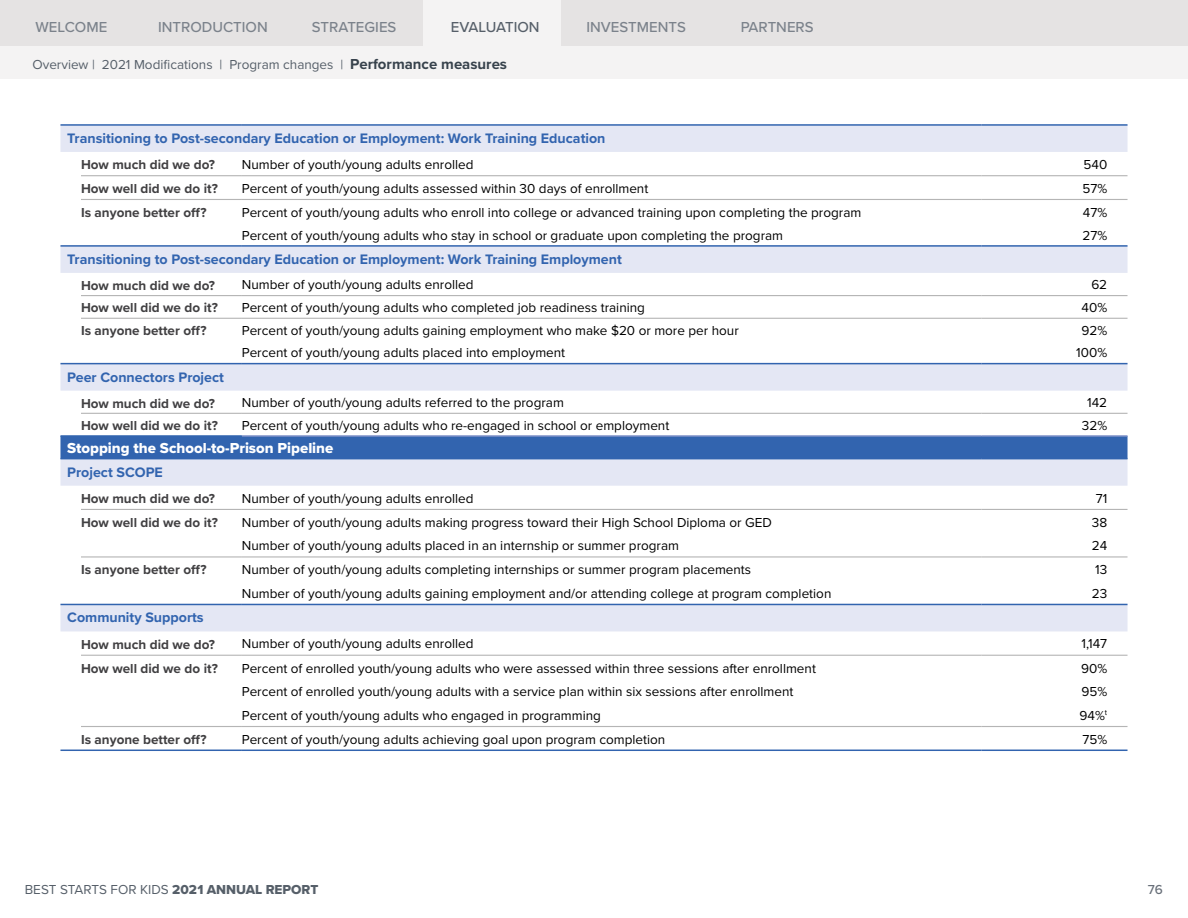
<style>
.page{position:relative;width:1188px;height:918px;background:#fff}
.page>*{position:absolute;margin:0;border:0;box-sizing:border-box;transform-origin:0 0}
.t1{font:500 15px "Proxima Nova";color:#7b828b}
.t2{font:15px "Proxima Nova Extrabld";color:#fff}
.t3{font:500 15px "Proxima Nova";color:#565f69}
.t4{font:700 14.25px "Proxima Nova";color:#3264af}
.t5{font:13.5px "Proxima Nova";color:#000}
.t6{font:700 13.5px "Proxima Nova";color:#414042}
.t7{font:13.5px "Proxima Nova";color:#565f69}
.t8{font:500 13.5px "Proxima Nova";color:#686f79}
.s1{font-weight:700;font-size:15px;color:#37424c}
.s2{font-family:"Proxima Nova Extrabld"}
</style>
<div class="page">
<svg style="left:60px;top:126px;width:1068px;height:505px"></svg>
<hr style="left:81px;top:199px;width:161px;height:1px;background:#b5b5b5">
<hr style="left:242px;top:199px;width:740px;height:1px;background:#b5b5b5">
<hr style="left:982px;top:199px;width:146px;height:1px;background:#b5b5b5">
<hr style="left:81px;top:318px;width:161px;height:1px;background:#b5b5b5">
<hr style="left:242px;top:318px;width:740px;height:1px;background:#b5b5b5">
<hr style="left:982px;top:318px;width:146px;height:1px;background:#b5b5b5">
<hr style="left:81px;top:556px;width:161px;height:2px;background:#b5b5b5">
<hr style="left:242px;top:556px;width:740px;height:2px;background:#b5b5b5">
<hr style="left:982px;top:556px;width:146px;height:2px;background:#b5b5b5">
<hr style="left:81px;top:726px;width:161px;height:1px;background:#b5b5b5">
<hr style="left:242px;top:726px;width:740px;height:1px;background:#b5b5b5">
<hr style="left:982px;top:726px;width:146px;height:1px;background:#b5b5b5">
<hr style="left:81px;top:175px;width:161px;height:1px;background:#b5b5b5">
<hr style="left:242px;top:175px;width:740px;height:1px;background:#b5b5b5">
<hr style="left:982px;top:175px;width:146px;height:1px;background:#b5b5b5">
<hr style="left:81px;top:295px;width:161px;height:1px;background:#b5b5b5">
<hr style="left:242px;top:295px;width:740px;height:1px;background:#b5b5b5">
<hr style="left:982px;top:295px;width:146px;height:1px;background:#b5b5b5">
<hr style="left:81px;top:413px;width:161px;height:1px;background:#b5b5b5">
<hr style="left:242px;top:413px;width:740px;height:1px;background:#b5b5b5">
<hr style="left:982px;top:413px;width:146px;height:1px;background:#b5b5b5">
<hr style="left:81px;top:509px;width:161px;height:1px;background:#b5b5b5">
<hr style="left:242px;top:509px;width:740px;height:1px;background:#b5b5b5">
<hr style="left:982px;top:509px;width:146px;height:1px;background:#b5b5b5">
<hr style="left:81px;top:655px;width:161px;height:1px;background:#b5b5b5">
<hr style="left:242px;top:655px;width:740px;height:1px;background:#b5b5b5">
<hr style="left:982px;top:655px;width:146px;height:1px;background:#b5b5b5">
<hr style="left:60px;top:124px;width:21px;height:2px;background:#3264af">
<hr style="left:81px;top:124px;width:161px;height:2px;background:#3264af">
<hr style="left:242px;top:124px;width:740px;height:2px;background:#3264af">
<hr style="left:982px;top:124px;width:146px;height:2px;background:#3264af">
<hr style="left:60px;top:245px;width:21px;height:2px;background:#3264af">
<hr style="left:81px;top:245px;width:161px;height:2px;background:#3264af">
<hr style="left:242px;top:245px;width:740px;height:2px;background:#3264af">
<hr style="left:982px;top:245px;width:146px;height:2px;background:#3264af">
<svg style="left:60px;top:363px;width:21px;height:1px"></svg>
<hr style="left:81px;top:363px;width:161px;height:1px;background:#3264af">
<hr style="left:242px;top:363px;width:740px;height:1px;background:#3264af">
<hr style="left:982px;top:363px;width:146px;height:1px;background:#3264af">
<div style="left:60px;top:437px;width:1068px;height:22px;background:#3264af"></div>
<hr style="left:81px;top:458px;width:161px;height:1px;background:#3264af">
<hr style="left:242px;top:458px;width:740px;height:1px;background:#3264af">
<hr style="left:982px;top:458px;width:146px;height:1px;background:#3264af">
<svg style="left:60px;top:604px;width:21px;height:1px"></svg>
<hr style="left:81px;top:604px;width:161px;height:1px;background:#3264af">
<hr style="left:242px;top:604px;width:740px;height:1px;background:#3264af">
<hr style="left:982px;top:604px;width:146px;height:1px;background:#3264af">
<svg style="left:60px;top:750px;width:21px;height:1px"></svg>
<hr style="left:81px;top:750px;width:161px;height:1px;background:#3264af">
<hr style="left:242px;top:750px;width:740px;height:1px;background:#3264af">
<hr style="left:982px;top:750px;width:146px;height:1px;background:#3264af">
<hr style="left:60px;top:435px;width:21px;height:2px;background:#3264af">
<hr style="left:81px;top:435px;width:161px;height:2px;background:#3264af">
<hr style="left:242px;top:435px;width:740px;height:2px;background:#8092c9">
<hr style="left:982px;top:435px;width:146px;height:2px;background:#8092c9">
<div style="left:0;top:0;width:1188px;height:79px;background:#f4f3f3"></div>
<div style="left:0;top:0;width:1188px;height:46px;background:#e5e3e3"></div>
<div style="left:423px;top:0;width:138px;height:46px;background:#f4f3f3"></div>
<p class="t1" style="left:36px;top:16px;width:73px">WELCOME</p>
<p class="t1" style="left:158px;top:16px;width:111px">INTRODUCTION</p>
<p class="t1" style="left:312px;top:16px;width:86px">STRATEGIES</p>
<p class="t3" style="left:451px;top:16px;width:90px">EVALUATION</p>
<p class="t1" style="left:587px;top:16px;width:101px">INVESTMENTS</p>
<p class="t1" style="left:741px;top:16px;width:74px">PARTNERS</p>
<p class="t7" style="left:32px;top:54px;width:476px">Overview | 2021 Modifications | Program changes | <span class="s1">Performance measures</span></p>
<p class="t4" style="left:67px;top:128px;width:540px">Transitioning to Post-secondary Education or Employment: Work Training Education</p>
<p class="t6" style="left:81px;top:154px;width:135px">How much did we do?</p>
<p class="t5" style="left:242px;top:154px;width:233px">Number of youth/young adults enrolled</p>
<p class="t5" style="left:1084px;top:154px;width:25px">540</p>
<p class="t6" style="left:81px;top:178px;width:138px">How well did we do it?</p>
<p class="t5" style="left:242px;top:178px;width:408px">Percent of youth/young adults assessed within 30 days of enrollment</p>
<p class="t5" style="left:1082px;top:178px;width:26px">57%</p>
<p class="t6" style="left:81px;top:202px;width:127px">Is anyone better off?</p>
<p class="t5" style="left:242px;top:202px;width:621px">Percent of youth/young adults who enroll into college or advanced training upon completing the program</p>
<p class="t5" style="left:1083px;top:202px;width:26px">47%</p>
<p class="t5" style="left:242px;top:225px;width:543px">Percent of youth/young adults who stay in school or graduate upon completing the program</p>
<p class="t5" style="left:1083px;top:225px;width:26px">27%</p>
<p class="t4" style="left:67px;top:249px;width:556px">Transitioning to Post-secondary Education or Employment: Work Training Employment</p>
<p class="t6" style="left:81px;top:276px;width:135px">How much did we do?</p>
<p class="t5" style="left:242px;top:275px;width:233px">Number of youth/young adults enrolled</p>
<p class="t5" style="left:1091px;top:275px;width:17px">62</p>
<p class="t6" style="left:81px;top:298px;width:138px">How well did we do it?</p>
<p class="t5" style="left:242px;top:298px;width:405px">Percent of youth/young adults who completed job readiness training</p>
<p class="t5" style="left:1082px;top:298px;width:27px">40%</p>
<p class="t6" style="left:81px;top:321px;width:127px">Is anyone better off?</p>
<p class="t5" style="left:242px;top:321px;width:498px">Percent of youth/young adults gaining employment who make $20 or more per hour</p>
<p class="t5" style="left:1081px;top:321px;width:27px">92%</p>
<p class="t5" style="left:242px;top:343px;width:325px">Percent of youth/young adults placed into employment</p>
<p class="t5" style="left:1076px;top:343px;width:32px">100%</p>
<p class="t4" style="left:67px;top:366px;width:158px">Peer Connectors Project</p>
<p class="t6" style="left:81px;top:393px;width:135px">How much did we do?</p>
<p class="t5" style="left:242px;top:392px;width:324px">Number of youth/young adults referred to the program</p>
<p class="t5" style="left:1087px;top:392px;width:22px">142</p>
<p class="t6" style="left:81px;top:415px;width:138px">How well did we do it?</p>
<p class="t5" style="left:242px;top:415px;width:429px">Percent of youth/young adults who re-engaged in school or employment</p>
<p class="t5" style="left:1082px;top:415px;width:27px">32%</p>
<p class="t2" style="left:67px;top:437px;width:268px">Stopping the School-to-Prison Pipeline</p>
<p class="t4" style="left:67px;top:461px;width:97px">Project SCOPE</p>
<p class="t6" style="left:81px;top:489px;width:135px">How much did we do?</p>
<p class="t5" style="left:242px;top:488px;width:233px">Number of youth/young adults enrolled</p>
<p class="t5" style="left:1096px;top:488px;width:13px">71</p>
<p class="t6" style="left:81px;top:512px;width:138px">How well did we do it?</p>
<p class="t5" style="left:242px;top:512px;width:532px">Number of youth/young adults making progress toward their High School Diploma or GED</p>
<p class="t5" style="left:1092px;top:512px;width:17px">38</p>
<p class="t5" style="left:242px;top:536px;width:439px">Number of youth/young adults placed in an internship or summer program</p>
<p class="t5" style="left:1092px;top:536px;width:17px">24</p>
<p class="t6" style="left:81px;top:560px;width:127px">Is anyone better off?</p>
<p class="t5" style="left:242px;top:560px;width:511px">Number of youth/young adults completing internships or summer program placements</p>
<p class="t5" style="left:1095px;top:560px;width:14px">13</p>
<p class="t5" style="left:242px;top:583px;width:591px">Number of youth/young adults gaining employment and/or attending college at program completion</p>
<p class="t5" style="left:1092px;top:583px;width:17px">23</p>
<p class="t4" style="left:67px;top:607px;width:138px">Community Supports</p>
<p class="t6" style="left:81px;top:634px;width:135px">How much did we do?</p>
<p class="t5" style="left:242px;top:634px;width:233px">Number of youth/young adults enrolled</p>
<p class="t5" style="left:1082px;top:634px;width:27px">1,147</p>
<p class="t6" style="left:81px;top:658px;width:138px">How well did we do it?</p>
<p class="t5" style="left:242px;top:658px;width:576px">Percent of enrolled youth/young adults who were assessed within three sessions after enrollment</p>
<p class="t5" style="left:1081px;top:658px;width:28px">90%</p>
<p class="t5" style="left:242px;top:682px;width:553px">Percent of enrolled youth/young adults with a service plan within six sessions after enrollment</p>
<p class="t5" style="left:1081px;top:682px;width:27px">95%</p>
<p class="t5" style="left:242px;top:705px;width:361px">Percent of youth/young adults who engaged in programming</p>
<p class="t5" style="left:1080px;top:705px;width:29px">94%<sup>t</sup></p>
<p class="t6" style="left:81px;top:729px;width:127px">Is anyone better off?</p>
<p class="t5" style="left:242px;top:729px;width:425px">Percent of youth/young adults achieving goal upon program completion</p>
<p class="t5" style="left:1082px;top:729px;width:26px">75%</p>
<p class="t7" style="left:25px;top:880px;width:295px">BEST STARTS FOR KIDS <span class="s2">2021 ANNUAL REPORT</span></p>
<p class="t8" style="left:1148px;top:880px;width:17px">76</p>
</div>
